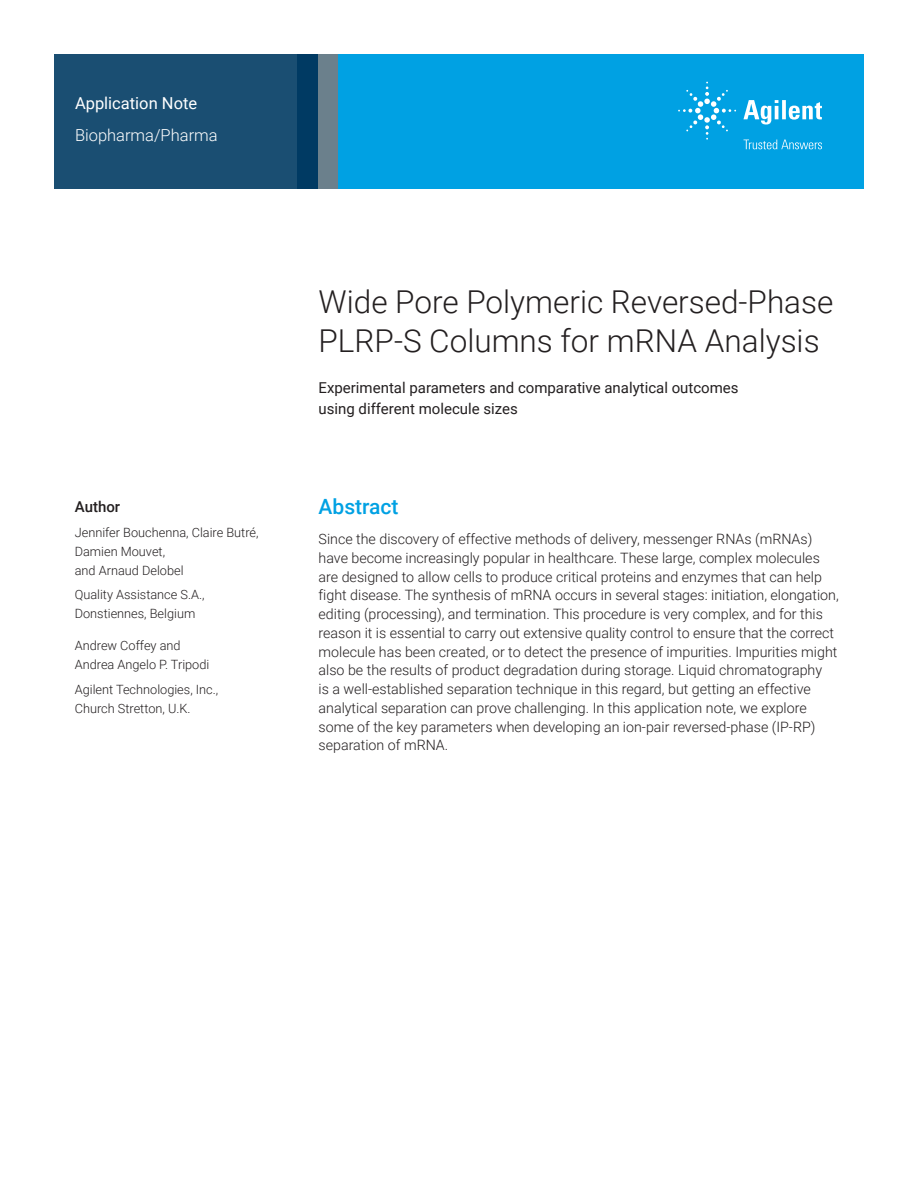
<style>
.page{position:relative;width:918px;height:1188px;background:#fff}
.page>*{position:absolute;margin:0;border:0;box-sizing:border-box;transform-origin:0 0}
.DATA_headline{font:300 31.5px/39px "Roboto";color:#231f20}
.DATA_subhead_large_blue{font:500 21px "Roboto";color:#00a1e3}
.DATA_header{font:300 16.5px "Roboto";color:#fff}
.DATA_header-2{font:16.5px "Roboto";color:#fff}
.DATA_headline-2{font:15px/21px "Roboto";color:#231f20}
.DATA_author_title{font:500 15px "Roboto";color:#231f20}
.DATA_opener_text{font:300 14.25px/18.8px "Roboto";color:#231f20}
.DATA_author_name___info{font:300 12.75px/18.8px "Roboto";color:#231f20}
</style>
<div class="page">
<div style="left:297px;top:54px;width:567px;height:135px;background:#00a1e3"></div>
<div style="left:54px;top:54px;width:243px;height:135px;background:#1a4e72"></div>
<div style="left:317px;top:54px;width:21px;height:135px;background:#6b808c"></div>
<div style="left:297px;top:54px;width:20px;height:135px;background:#003a63"></div>
<svg style="left:743px;top:100px;width:79px;height:25px"></svg>
<svg style="left:678px;top:82px;width:58px;height:58px"></svg>
<svg style="left:744px;top:140px;width:78px;height:9px"></svg>
<p class="DATA_header-2" style="left:75px;top:91px;width:124px">Application Note</p>
<p class="DATA_header" style="left:75px;top:124px;width:144px">Biopharma/Pharma</p>
<p class="DATA_author_title" style="left:75px;top:496px;width:47px">Author</p>
<p class="DATA_author_name___info" style="left:75px;top:523px;width:185px">Jennifer Bouchenna, Claire Butré,<br>Damien Mouvet,<br>and Arnaud Delobel</p>
<p class="DATA_author_name___info" style="left:75px;top:585px;width:131px">Quality Assistance S.A.,<br>Donstiennes, Belgium</p>
<p class="DATA_author_name___info" style="left:75px;top:636px;width:136px">Andrew Coffey and<br>Andrea Angelo P. Tripodi</p>
<p class="DATA_author_name___info" style="left:75px;top:679px;width:145px">Agilent Technologies, Inc.,<br>Church Stretton, U.K.</p>
<p class="DATA_headline" style="left:319px;top:281px;width:516px">Wide Pore Polymeric Reversed-Phase<br>PLRP-S Columns for mRNA Analysis</p>
<p class="DATA_headline-2" style="left:319px;top:377px;width:422px">Experimental parameters and comparative analytical outcomes using different molecule sizes</p>
<p class="DATA_subhead_large_blue" style="left:319px;top:491px;width:82px">Abstract</p>
<p class="DATA_opener_text" style="left:319px;top:529px;width:522px">Since the discovery of effective methods of delivery, messenger RNAs (mRNAs) have become increasingly popular in healthcare. These large, complex molecules are designed to allow cells to produce critical proteins and enzymes that can help fight disease. The synthesis of mRNA occurs in several stages: initiation, elongation, editing (processing), and termination. This procedure is very complex, and for this reason it is essential to carry out extensive quality control to ensure that the correct molecule has been created, or to detect the presence of impurities. Impurities might also be the results of product degradation during storage. Liquid chromatography<br>is a well-established separation technique in this regard, but getting an effective analytical separation can prove challenging. In this application note, we explore some of the key parameters when developing an ion-pair reversed-phase (IP-RP) separation of mRNA.</p>
</div>
